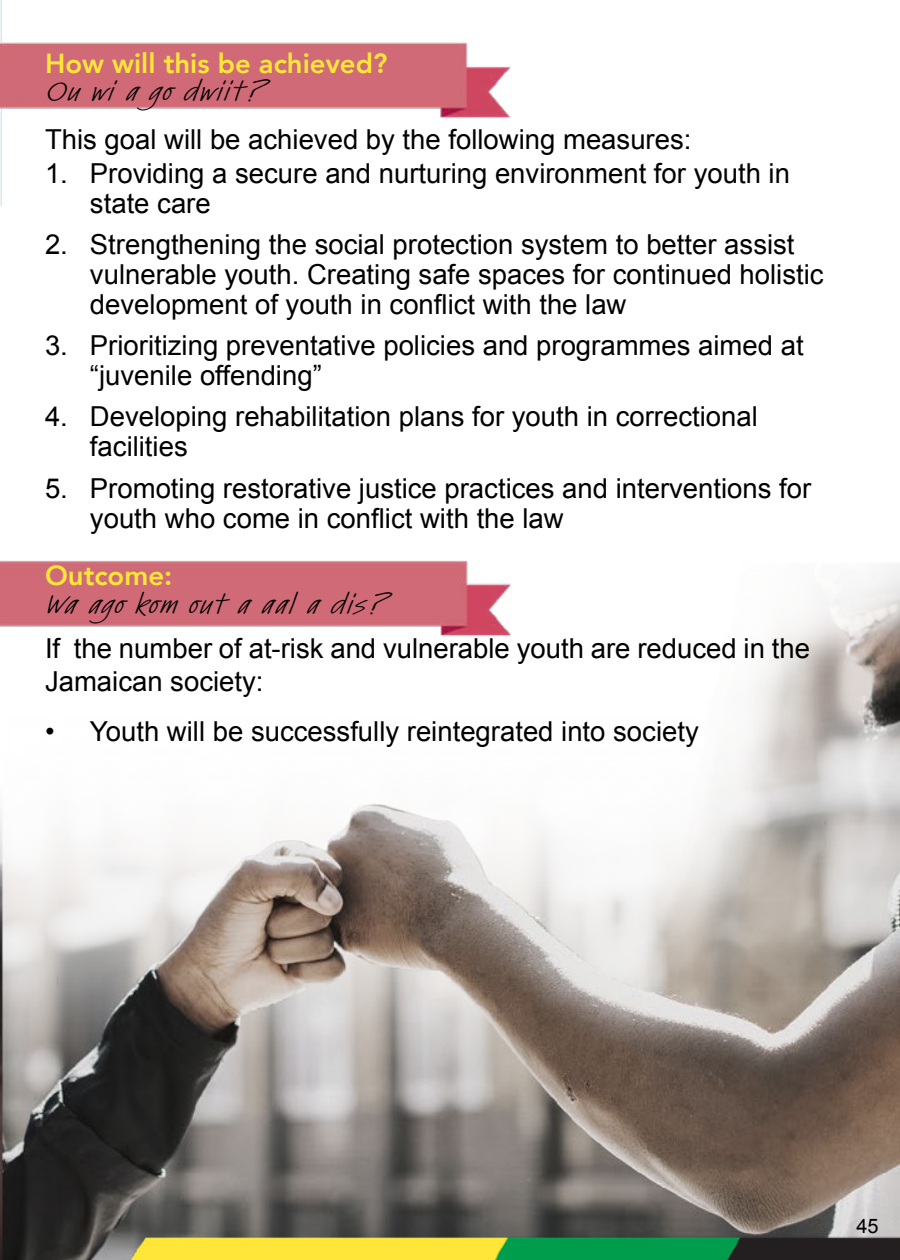
<style>
.page{position:relative;width:900px;height:1260px;background:#fff}
.page>*{position:absolute;margin:0;border:0;box-sizing:border-box;transform-origin:0 0}
.t1{font:27.5px/30px "Arial";color:#000}
.t2{font:800 27.5px "Avenir";color:#ffe639}
.t3{font:italic 25px "Kremlin Pro";color:#000;scale:1.3 1}
.t4{font:20px "Arial";color:#000}
</style>
<div class="page">
<img style="left:4px;top:42px;width:896px;height:1218px">
<p class="t2" style="left:45px;top:42px;width:344px">How will this be achieved?</p>
<p class="t3" style="left:45px;top:74px;width:178px">Ou wi a go dwiit ?</p>
<p class="t1" style="left:45px;top:124px;width:648px">This goal will be achieved by the following measures:</p>
<p class="t1" style="left:90px;top:158px;width:702px;text-indent:-45px">1. Providing a secure and nurturing environment for youth in state care</p>
<p class="t1" style="left:90px;top:229px;width:735px;text-indent:-45px">2. Strengthening the social protection system to better assist vulnerable youth. Creating safe spaces for continued holistic development of youth in conflict with the law</p>
<p class="t1" style="left:90px;top:331px;width:715px;text-indent:-45px">3. Prioritizing preventative policies and programmes aimed at “juvenile offending”</p>
<p class="t1" style="left:90px;top:402px;width:669px;text-indent:-45px">4. Developing rehabilitation plans for youth in correctional facilities</p>
<p class="t1" style="left:90px;top:473px;width:723px;text-indent:-45px">5. Promoting restorative justice practices and interventions for youth who come in conflict with the law</p>
<p class="t2" style="left:45px;top:554px;width:129px">Outcome:</p>
<p class="t3" style="left:45px;top:587px;width:272px">Wa ago kom out a aal a dis?</p>
<p class="t1" style="left:45px;top:632px;width:767px;line-height:33px">If the number of at-risk and vulnerable youth are reduced in the<br>Jamaican society:</p>
<p class="t1" style="left:45px;top:717px;width:655px">• Youth will be successfully reintegrated into society</p>
<p class="t4" style="left:856px;top:1213px;width:24px">45</p>
</div>
